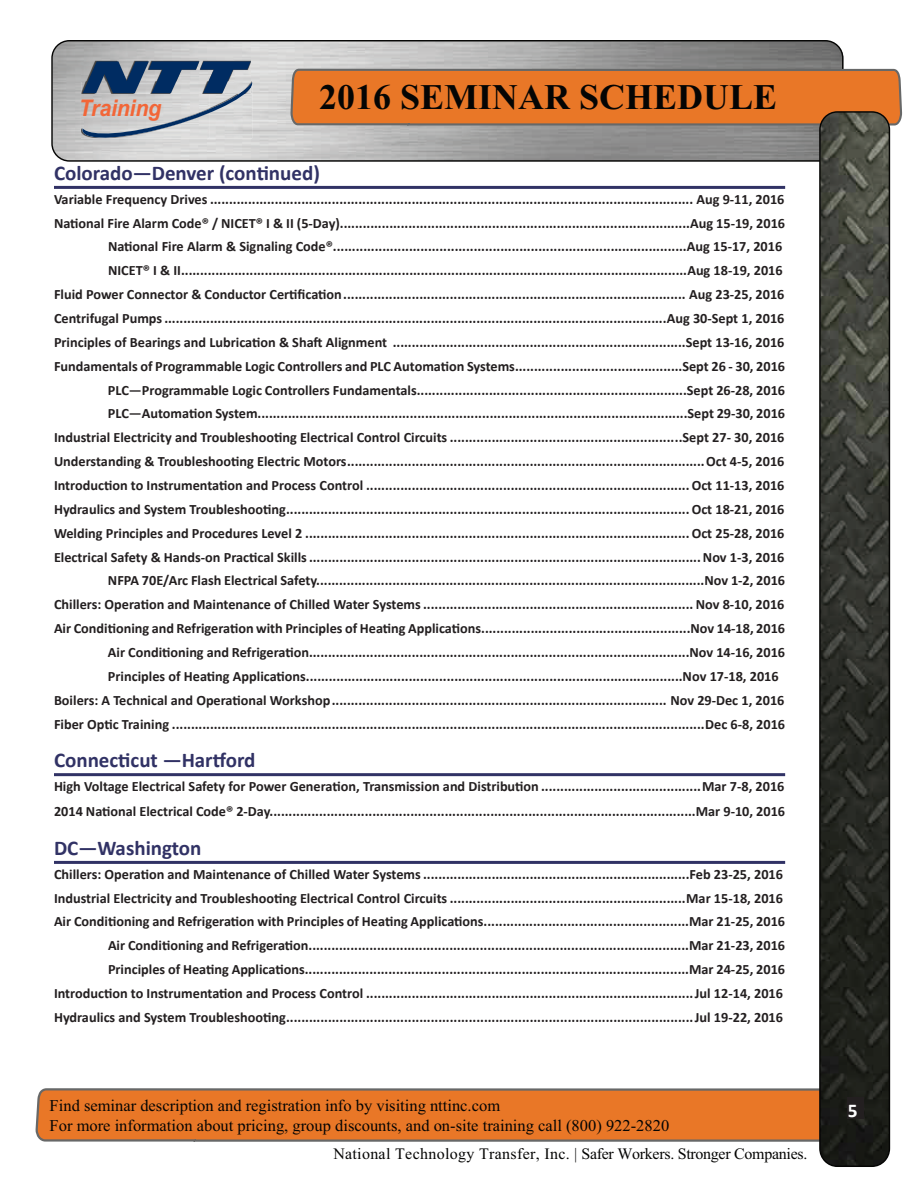
<style>
.page{position:relative;width:918px;height:1188px;background:#fff}
.page>*{position:absolute;margin:0;border:0;box-sizing:border-box;transform-origin:0 0}
.t1{font:700 36px "Times New Roman";color:#050504}
.t2{font:italic 700 22.95px "Arial";letter-spacing:-.01em;color:#f26638;scale:.93 1}
.t3{font:700 21px "Calibri";color:#313265}
.t4{font:19.5px "Times New Roman";color:#fff}
.t5{font:700 19.5px "Calibri";color:#fff}
.t6{font:700 18px "Calibri";color:#fff}
.t7{font:16.5px/19.8px "Times New Roman";color:#050504}
.t8{font:15.9px "Times New Roman";letter-spacing:-.01em;color:#050504}
.t9{font:700 14.25px/23.9px "Calibri";color:#231f20}
.s1{font-size:19.5px}
</style>
<div class="page">
<svg style="left:51px;top:40px;width:793px;height:122px"></svg>
<svg style="left:291px;top:69px;width:611px;height:57px"></svg>
<svg style="left:36px;top:1088px;width:783px;height:54px;fill:#e97727"></svg>
<svg style="left:819px;top:111px;width:71px;height:1056px"></svg>
<svg style="left:82px;top:61px;width:173px;height:81px"></svg>
<div style="left:848px;top:1097px;width:16px;height:22px;background:#231f20"></div>
<hr style="left:54px;top:186px;width:731px;height:3px;background:#313265">
<hr style="left:54px;top:773px;width:731px;height:3px;background:#313265">
<hr style="left:54px;top:861px;width:731px;height:3px;background:#313265">
<h2 class="t2" style="left:79px;top:93px;width:90px">Training</h2>
<h1 class="t1" style="left:319px;top:72px;width:460px">2016 SEMINAR SCHEDULE</h1>
<h3 class="t3" style="left:54px;top:160px;width:267px">Colorado—Denver (continued)</h3>
<p class="t9" style="left:54px;top:187px;width:732px">Variable Frequency Drives ............................................................................................................................... Aug 9-11, 2016</p>
<p class="t9" style="left:54px;top:211px;width:733px">National Fire Alarm Code® / NICET® I &amp; II (5-Day)............................................................................................Aug 15-19, 2016</p>
<p class="t9" style="left:108px;top:235px;width:676px">National Fire Alarm &amp; Signaling Code®.............................................................................................Aug 15-17, 2016</p>
<p class="t9" style="left:108px;top:259px;width:676px">NICET® I &amp; II.....................................................................................................................................Aug 18-19, 2016</p>
<p class="t9" style="left:54px;top:283px;width:732px">Fluid Power Connector &amp; Conductor Certification.......................................................................................... Aug 23-25, 2016</p>
<p class="t9" style="left:54px;top:306px;width:732px">Centrifugal Pumps....................................................................................................................................Aug 30-Sept 1, 2016</p>
<p class="t9" style="left:54px;top:330px;width:732px">Principles of Bearings and Lubrication &amp; Shaft Alignment .............................................................................Sept 13-16, 2016</p>
<p class="t9" style="left:54px;top:354px;width:733px">Fundamentals of Programmable Logic Controllers and PLC Automation Systems............................................Sept 26 - 30, 2016</p>
<p class="t9" style="left:108px;top:378px;width:679px">PLC—Programmable Logic Controllers Fundamentals.......................................................................Sept 26-28, 2016</p>
<p class="t9" style="left:108px;top:402px;width:679px">PLC—Automation System.................................................................................................................Sept 29-30, 2016</p>
<p class="t9" style="left:54px;top:426px;width:732px">Industrial Electricity and Troubleshooting Electrical Control Circuits .............................................................Sept 27- 30, 2016</p>
<p class="t9" style="left:54px;top:449px;width:732px">Understanding &amp; Troubleshooting Electric Motors..............................................................................................Oct 4-5, 2016</p>
<p class="t9" style="left:54px;top:473px;width:732px">Introduction to Instrumentation and Process Control .....................................................................................Oct 11-13, 2016</p>
<p class="t9" style="left:54px;top:497px;width:732px">Hydraulics and System Troubleshooting.......................................................................................................... Oct 18-21, 2016</p>
<p class="t9" style="left:54px;top:521px;width:732px">Welding Principles and Procedures Level 2 ..................................................................................................... Oct 25-28, 2016</p>
<p class="t9" style="left:54px;top:545px;width:732px">Electrical Safety &amp; Hands-on Practical Skills.......................................................................................................Nov 1-3, 2016</p>
<p class="t9" style="left:108px;top:569px;width:679px">NFPA 70E/Arc Flash Electrical Safety......................................................................................................Nov 1-2, 2016</p>
<p class="t9" style="left:54px;top:593px;width:732px">Chillers: Operation and Maintenance of Chilled Water Systems ....................................................................... Nov 8-10, 2016</p>
<p class="t9" style="left:54px;top:616px;width:733px">Air Conditioning and Refrigeration with Principles of Heating Applications.......................................................Nov 14-18, 2016</p>
<p class="t9" style="left:108px;top:640px;width:679px">Air Conditioning and Refrigeration....................................................................................................Nov 14-16, 2016</p>
<p class="t9" style="left:108px;top:664px;width:672px">Principles of Heating Applications...................................................................................................Nov 17-18, 2016</p>
<p class="t9" style="left:54px;top:688px;width:732px">Boilers: A Technical and Operational Workshop........................................................................................ Nov 29-Dec 1, 2016</p>
<p class="t9" style="left:54px;top:712px;width:733px">Fiber Optic Training ............................................................................................................................................Dec 6-8, 2016</p>
<h3 class="t3" style="left:54px;top:747px;width:203px">Connecticut —Hartford</h3>
<p class="t9" style="left:54px;top:774px;width:733px;line-height:25.2px">High Voltage Electrical Safety for Power Generation, Transmission and Distribution ..........................................Mar 7-8, 2016<br>2014 National Electrical Code® 2-Day................................................................................................................Mar 9-10, 2016</p>
<h3 class="t3" style="left:54px;top:835px;width:149px">DC—Washington</h3>
<p class="t9" style="left:54px;top:862px;width:733px;text-align:right">Chillers: Operation and Maintenance of Chilled Water Systems ......................................................................Feb 23-25, 2016<br>Industrial Electricity and Troubleshooting Electrical Control Circuits ..............................................................Mar 15-18, 2016<br>Air Conditioning and Refrigeration with Principles of Heating Applications......................................................Mar 21-25, 2016<br>Air Conditioning and Refrigeration....................................................................................................Mar 21-23, 2016<br>Principles of Heating Applications.....................................................................................................Mar 24-25, 2016<br>Introduction to Instrumentation and Process Control ......................................................................................Jul 12-14, 2016<br>Hydraulics and System Troubleshooting...........................................................................................................Jul 19-22, 2016</p>
<p class="t7" style="left:50px;top:1095px;width:621px">Find seminar description and registration info by visiting nttinc.com<br>For more information about pricing, group discounts, and on-site training call (800) 922-2820</p>
<p class="t8" style="left:334px;top:1143px;width:475px">National Technology Transfer, Inc. | Safer Workers. Stronger Companies.</p>
<p class="t6" style="left:844px;top:1091px;width:15px">5<span class="s1">5</span></p>
<h3 class="t5" style="left:848px;top:1098px;width:11px">5</h3>
<h3 class="t4" style="left:850px;top:1099px;width:11px">1</h3>
</div>
